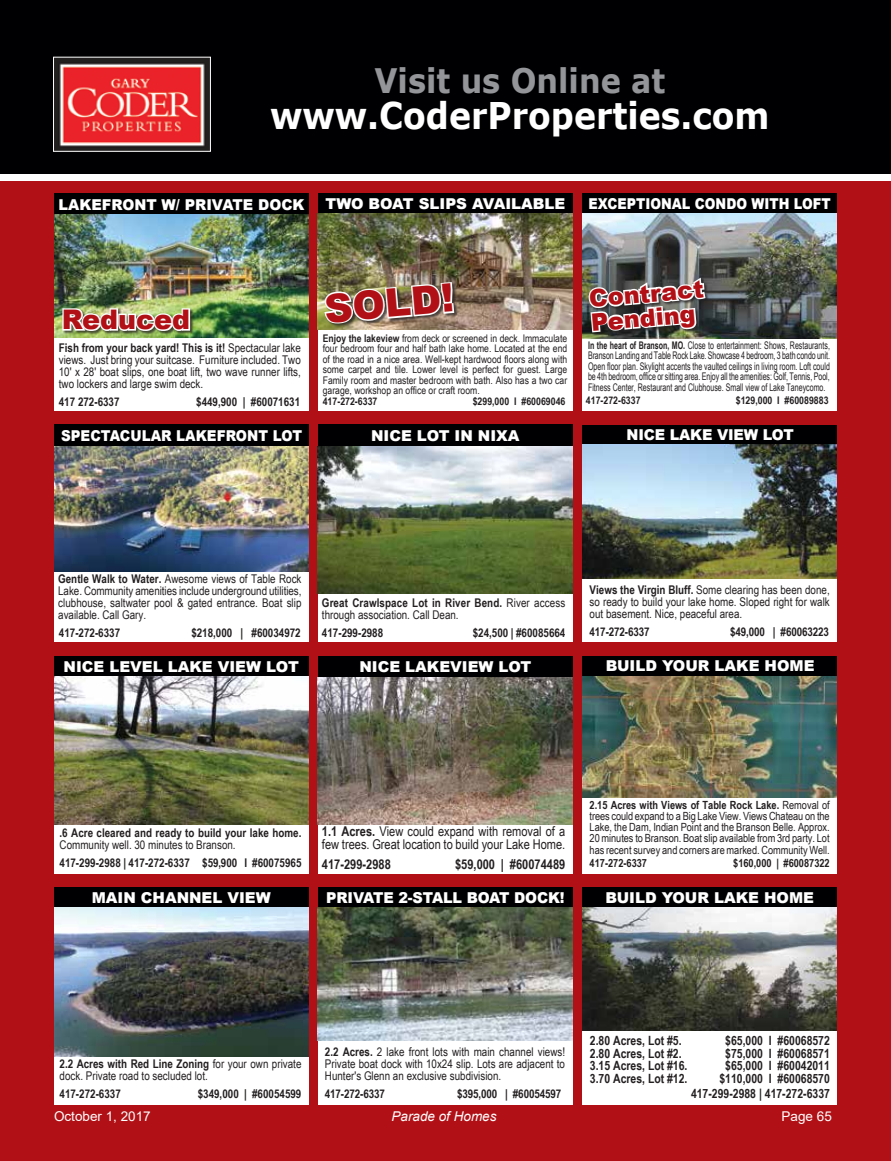
<style>
.page{position:relative;width:891px;height:1161px;background:#fff}
.page>*{position:absolute;margin:0;border:0;box-sizing:border-box;transform-origin:0 0}
.t1{font:900 39px "Arial";color:#b11116}
.t2{font:700 36.75px "Verdana";color:#fff;scale:.9 1}
.t3{font:700 33.75px "Verdana";color:#939598;scale:.9 1}
.t4{font:900 27px "Arial";color:#b11116}
.t5{font:900 24px/24px "Arial";color:#b11116}
.t6{font:900 15px "Arial";color:#fff}
.t7{font:900 15px "Arial";color:#fff;scale:.96 1}
.t8{font:900 15px "Arial";color:#fff;scale:.86 1}
.t9{font:900 15px "Arial";color:#fff;scale:.9 1}
.t10{font:13.5px/13.5px "Arial Narrow Special G1";color:#231f20}
.t11{font:700 13.5px "Arial Narrow Special G1";color:#231f20}
.t12{font:13.5px "Arial";color:#fff}
.t13{font:italic 13.5px "Arial";color:#fff}
.t14{font:700 12.75px/15px "Arial Narrow Special G1";color:#231f20;text-align:right}
.t15{font:12px/12px "Arial Narrow Special G1";color:#231f20;text-align:justify}
.t16{font:700 12px "Arial Narrow Special G1";color:#231f20}
.t17{font:11.25px/11.2px "Arial Narrow Special G1";letter-spacing:-.005em;color:#231f20;text-align:justify}
.t18{font:700 11.25px "Arial Narrow Special G1";color:#231f20}
.t19{font:10.5px/10.5px "Arial Narrow Special G1";color:#231f20;text-align:justify;scale:.82 1}
.t20{font:10.5px/10.5px "Arial Narrow Special G1";color:#231f20;text-align:justify}
.t21{font:700 10.5px "Arial Narrow Special G1";color:#231f20}
.s1{font-weight:700}
</style>
<div class="page">
<div style="left:0;top:0;width:891px;height:174px;background:#000002"></div>
<img style="left:55px;top:59px;width:154px;height:91px">
<div style="left:53px;top:57px;width:158px;height:95px;border:1px solid #fff"></div>
<div style="left:0;top:182px;width:891px;height:979px;background:#b11116"></div>
<div style="left:318px;top:326px;width:254px;height:85px;background:#fff"></div>
<div style="left:318px;top:194px;width:254px;height:20px;background:#000002"></div>
<img style="left:318px;top:213px;width:254px;height:116px">
<div style="left:582px;top:317px;width:255px;height:94px;background:#fff"></div>
<img style="left:582px;top:213px;width:255px;height:125px">
<div style="left:582px;top:194px;width:255px;height:19px;background:#000002"></div>
<div style="left:54px;top:194px;width:255px;height:24px;background:#000002"></div>
<div style="left:54px;top:313px;width:255px;height:98px;background:#fff"></div>
<img style="left:54px;top:215px;width:255px;height:123px">
<div style="left:582px;top:558px;width:255px;height:84px;background:#fff"></div>
<div style="left:582px;top:425px;width:255px;height:20px;background:#000002"></div>
<img style="left:582px;top:444px;width:255px;height:134px">
<div style="left:54px;top:779px;width:255px;height:95px;background:#fff"></div>
<img style="left:54px;top:676px;width:255px;height:149px">
<div style="left:54px;top:656px;width:255px;height:20px;background:#000002"></div>
<div style="left:54px;top:425px;width:255px;height:24px;background:#000002"></div>
<div style="left:54px;top:544px;width:255px;height:98px;background:#fff"></div>
<img style="left:54px;top:446px;width:255px;height:125px">
<div style="left:582px;top:789px;width:255px;height:85px;background:#fff"></div>
<div style="left:582px;top:656px;width:255px;height:21px;background:#000002"></div>
<svg style="left:582px;top:797px;width:255px;height:1px"></svg>
<img style="left:582px;top:677px;width:255px;height:120px">
<div style="left:54px;top:1010px;width:255px;height:95px;background:#fff"></div>
<img style="left:54px;top:907px;width:255px;height:149px">
<div style="left:54px;top:887px;width:255px;height:20px;background:#000002"></div>
<div style="left:318px;top:656px;width:254px;height:24px;background:#000002"></div>
<div style="left:318px;top:776px;width:254px;height:98px;background:#fff"></div>
<img style="left:318px;top:678px;width:254px;height:147px">
<div style="left:318px;top:1020px;width:254px;height:85px;background:#fff"></div>
<div style="left:318px;top:887px;width:254px;height:21px;background:#000002"></div>
<img style="left:318px;top:907px;width:254px;height:134px">
<div style="left:582px;top:1010px;width:255px;height:95px;background:#fff"></div>
<img style="left:582px;top:907px;width:255px;height:124px">
<div style="left:582px;top:887px;width:255px;height:20px;background:#000002"></div>
<div style="left:63px;top:309px;width:131px;height:26px;background:#231f20;opacity:.75"></div>
<img style="left:61px;top:306px;width:131px;height:27px">
<div style="left:325px;top:282px;width:133px;height:45px;background:#231f20;opacity:.75"></div>
<div style="left:318px;top:425px;width:254px;height:24px;background:#000002"></div>
<div style="left:318px;top:544px;width:254px;height:98px;background:#fff"></div>
<img style="left:318px;top:446px;width:254px;height:148px">
<div style="left:589px;top:278px;width:121px;height:58px;background:#231f20;opacity:.75"></div>
<img style="left:586px;top:275px;width:121px;height:64px">
<img style="left:322px;top:280px;width:134px;height:44px">
<h3 class="t3" style="left:374px;top:57px;width:325px">Visit us Online at</h3>
<h2 class="t2" style="left:270px;top:90px;width:557px">www.CoderProperties.com</h2>
<p class="t6" style="left:326px;top:194px;width:241px">TWO BOAT SLIPS AVAILABLE</p>
<p class="t7" style="left:59px;top:195px;width:258px">LAKEFRONT W/ PRIVATE DOCK</p>
<p class="t8" style="left:589px;top:195px;width:279px">EXCEPTIONAL CONDO WITH LOFT</p>
<h3 class="t4" style="left:62px;top:303px;width:130px">REDUCED</h3>
<p class="t15" style="left:59px;top:341px;width:244px"><span class="s1">Fish from your back yard! This is it!</span> Spectacular lake views. Just bring your suitcase. Furniture included. Two 10' x 28' boat slips, one boat lift, two wave runner lifts, two lockers and large swim deck.</p>
<p class="t16" style="left:59px;top:394px;width:62px">417 272-6337</p>
<p class="t16" style="left:196px;top:394px;width:105px">$449,900 | #60071631</p>
<p class="t9" style="left:61px;top:426px;width:265px">SPECTACULAR LAKEFRONT LOT</p>
<h1 class="t1" style="left:322px;top:284px;width:62px;rotate:-5deg">SOLD</h1>
<p class="t20" style="left:323px;top:332px;width:246px"><span class="s1">Enjoy the lakeview</span> from deck or screened in deck. Immaculate four bedroom four and half bath lake home. Located at the end of the road in a nice area. Well-kept hardwood floors along with some carpet and tile. Lower level is perfect for guest. Large Family room and master bedroom with bath. Also has a two car garage, workshop an office or craft room.</p>
<p class="t21" style="left:323px;top:394px;width:56px">417-272-6337</p>
<p class="t21" style="left:473px;top:394px;width:94px">$299,000 I #60069046</p>
<p class="t6" style="left:371px;top:426px;width:150px">NICE LOT IN NIXA</p>
<h3 class="t5" style="left:588px;top:287px;width:117px;rotate:-5deg">CONTRACT<br>PENDING</h3>
<p class="t19" style="left:588px;top:339px;width:297px"><span class="s1">In the heart of Branson, MO.</span> Close to entertainment: Shows, Restaurants, Branson Landing and Table Rock Lake. Showcase 4 bedroom, 3 bath condo unit.<br>Open floor plan. Skylight accents the vaulted ceilings in living room. Loft could be 4th bedroom, office or sitting area. Enjoy all the amenities: Golf, Tennis, Pool, Fitness Center, Restaurant and Clubhouse. Small view of Lake Taneycomo.</p>
<p class="t21" style="left:586px;top:394px;width:56px">417-272-6337</p>
<p class="t21" style="left:736px;top:394px;width:94px">$129,000 I #60089883</p>
<p class="t7" style="left:627px;top:425px;width:172px">NICE LAKE VIEW LOT</p>
<p class="t15" style="left:58px;top:573px;width:245px"><span class="s1">Gentle Walk to Water.</span> Awesome views of Table Rock Lake. Community amenities include underground utilities, clubhouse, saltwater pool &amp; gated entrance. Boat slip available. Call Gary.</p>
<p class="t16" style="left:59px;top:625px;width:63px">417-272-6337</p>
<p class="t16" style="left:191px;top:625px;width:111px">$218,000 | #60034972</p>
<p class="t6" style="left:64px;top:657px;width:233px">NICE LEVEL LAKE VIEW LOT</p>
<p class="t15" style="left:322px;top:597px;width:245px"><span class="s1">Great Crawlspace Lot in River Bend.</span> River access through association. Call Dean.</p>
<p class="t16" style="left:322px;top:625px;width:63px">417-299-2988</p>
<p class="t16" style="left:473px;top:625px;width:94px">$24,500 | #60085664</p>
<p class="t6" style="left:359px;top:658px;width:169px">NICE LAKEVIEW LOT</p>
<p class="t15" style="left:590px;top:583px;width:242px"><span class="s1">Views the Virgin Bluff.</span> Some clearing has been done, so ready to build your lake home. Sloped right for walk out basement. Nice, peaceful area.</p>
<p class="t16" style="left:590px;top:624px;width:61px">417-272-6337</p>
<p class="t16" style="left:730px;top:624px;width:100px">$49,000 | #60063223</p>
<p class="t6" style="left:606px;top:657px;width:210px">BUILD YOUR LAKE HOME</p>
<p class="t16" style="left:60px;top:825px;width:243px">.6 Acre cleared and ready to build your lake home.</p>
<p class="t15" style="left:60px;top:838px;width:178px">Community well. 30 minutes to Branson.</p>
<p class="t16" style="left:60px;top:855px;width:243px">417-299-2988 | 417-272-6337 $59,900 I #60075965</p>
<p class="t6" style="left:92px;top:889px;width:181px">MAIN CHANNEL VIEW</p>
<p class="t10" style="left:322px;top:824px;width:245px"><span class="s1">1.1 Acres.</span> View could expand with removal of a few trees. Great location to build your Lake Home.</p>
<p class="t11" style="left:322px;top:855px;width:70px">417-299-2988</p>
<p class="t11" style="left:455px;top:855px;width:112px">$59,000 | #60074489</p>
<p class="t7" style="left:326px;top:888px;width:250px">PRIVATE 2-STALL BOAT DOCK!</p>
<p class="t17" style="left:590px;top:799px;width:242px"><span class="s1">2.15 Acres with Views of Table Rock Lake.</span> Removal of trees could expand to a Big Lake View. Views Chateau on the Lake, the Dam, Indian Point and the Branson Belle. Approx.<br>20 minutes to Branson. Boat slip available from 3rd party. Lot has recent survey and corners are marked. Community Well.</p>
<p class="t18" style="left:590px;top:856px;width:59px">417-272-6337</p>
<p class="t18" style="left:733px;top:856px;width:98px">$160,000 | #60087322</p>
<p class="t6" style="left:605px;top:889px;width:210px">BUILD YOUR LAKE HOME</p>
<p class="t15" style="left:60px;top:1057px;width:243px"><span class="s1">2.2 Acres with Red Line Zoning</span> for your own private dock. Private road to secluded lot.</p>
<p class="t16" style="left:60px;top:1086px;width:63px">417-272-6337</p>
<p class="t16" style="left:198px;top:1086px;width:105px">$349,000 | #60054599</p>
<p class="t15" style="left:325px;top:1046px;width:242px"><span class="s1">2.2 Acres.</span> 2 lake front lots with main channel views!<br>Private boat dock with 10x24 slip. Lots are adjacent to Hunter's Glenn an exclusive subdivision.</p>
<p class="t16" style="left:325px;top:1086px;width:61px">417-272-6337</p>
<p class="t16" style="left:457px;top:1086px;width:106px">$395,000 | #60054597</p>
<p class="t14" style="left:590px;top:1032px;width:93px">2.80 Acres, Lot #5.</p>
<p class="t14" style="left:725px;top:1032px;width:106px">$65,000 I #60068572</p>
<p class="t14" style="left:590px;top:1045px;width:93px">2.80 Acres, Lot #2.</p>
<p class="t14" style="left:725px;top:1045px;width:106px">$75,000 I #60068571</p>
<p class="t14" style="left:590px;top:1058px;width:99px">3.15 Acres, Lot #16.</p>
<p class="t14" style="left:725px;top:1058px;width:106px">$65,000 I #60042011</p>
<p class="t14" style="left:590px;top:1071px;width:99px">3.70 Acres, Lot #12.</p>
<p class="t14" style="left:691px;top:1071px;width:140px">$110,000 I #60068570<br>417-299-2988 | 417-272-6337</p>
<p class="t12" style="left:54px;top:1107px;width:98px">October 1, 2017</p>
<p class="t13" style="left:392px;top:1107px;width:107px">Parade of Homes</p>
<p class="t12" style="left:782px;top:1107px;width:52px">Page 65</p>
</div>
